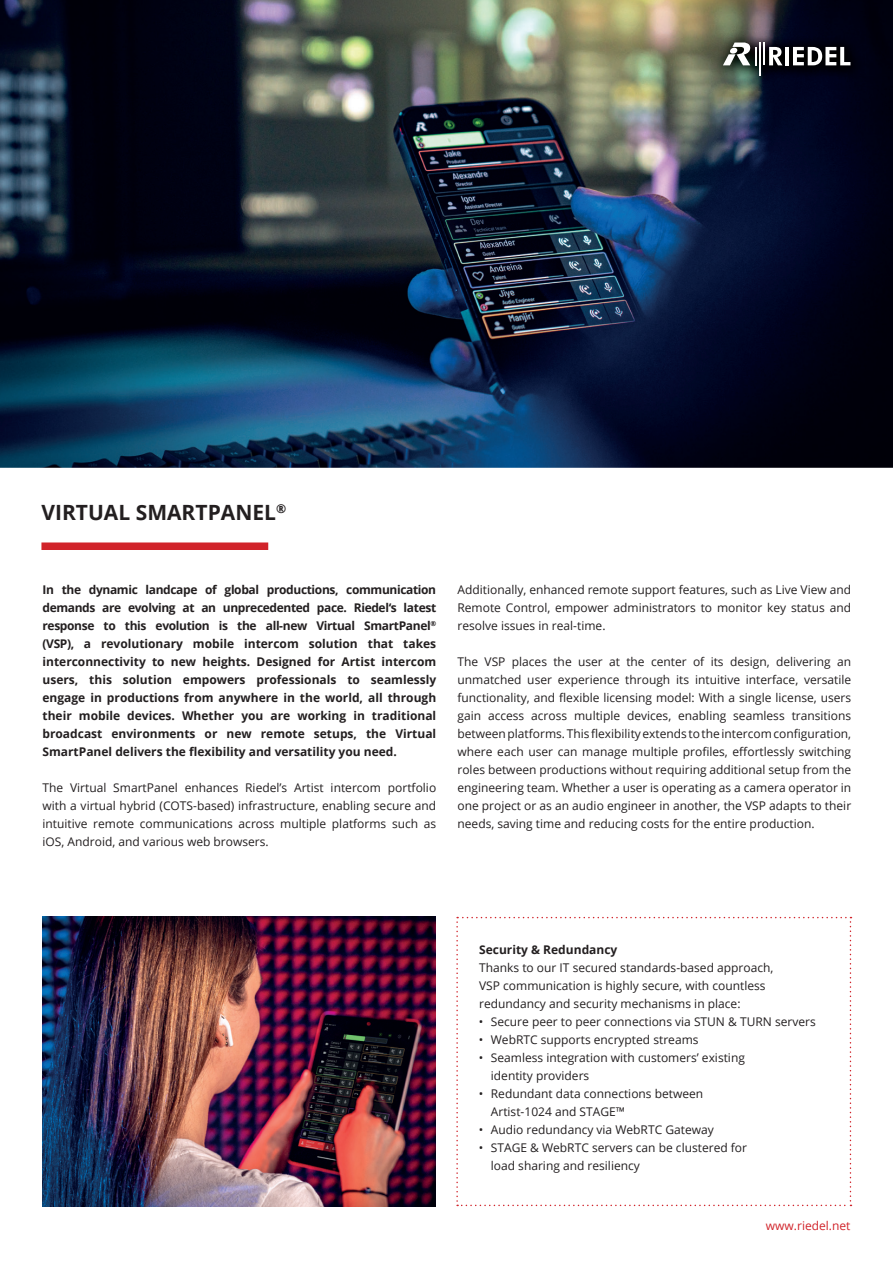
<style>
.page{position:relative;width:893px;height:1263px;background:#fff}
.page>*{position:absolute;margin:0;border:0;box-sizing:border-box;transform-origin:0 0}
.t1{font:700 21px "Open Sans";color:#231f20}
.t2{font:12px/18px "Open Sans";color:#231f20}
.t3{font:700 12px/18px "Open Sans";color:#231f20;text-align:justify}
.t4{font:12px "Open Sans";color:#d1232a}
</style>
<div class="page">
<img style="left:0;top:0;width:893px;height:468px">
<img style="left:711px;top:30px;width:154px;height:61px">
<svg style="left:769px;top:47px;width:13px;height:18px"></svg>
<hr style="left:785px;top:47px;width:4px;height:18px;background:#fff">
<svg style="left:793px;top:47px;width:57px;height:18px"></svg>
<svg style="left:723px;top:43px;width:33px;height:22px"></svg>
<hr style="left:759px;top:43px;width:2px;height:33px;background:#fff">
<hr style="left:763px;top:43px;width:2px;height:22px;background:#fff">
<div style="left:41px;top:542px;width:227px;height:8px;background:#d1232a"></div>
<img style="left:42px;top:917px;width:394px;height:289px">
<svg style="left:456px;top:917px;width:395px;height:289px"></svg>
<h1 class="t1" style="left:41px;top:497px;width:246px">VIRTUAL SMARTPANEL<sup>®</sup></h1>
<p class="t3" style="left:43px;top:580px;width:395px">In the dynamic landcape of global productions, communication demands are evolving at an unprecedented pace. Riedel‘s latest response to this evolution is the all-new Virtual SmartPanel<sup>® </sup>(VSP), a revolutionary mobile intercom solution that takes interconnectivity to new heights. Designed for Artist intercom users, this solution empowers professionals to seamlessly engage in productions from anywhere in the world, all through their mobile devices. Whether you are working in traditional broadcast environments or new remote setups, the Virtual SmartPanel delivers the flexibility and versatility you need.</p>
<p class="t2" style="left:43px;top:778px;width:395px;text-align:justify">The Virtual SmartPanel enhances Riedel’s Artist intercom portfolio with a virtual hybrid (COTS-based) infrastructure, enabling secure and intuitive remote communications across multiple platforms such as iOS, Android, and various web browsers.</p>
<p class="t2" style="left:457px;top:580px;width:395px;text-align:justify">Additionally, enhanced remote support features, such as Live View and Remote Control, empower administrators to monitor key status and resolve issues in real-time.</p>
<p class="t2" style="left:457px;top:652px;width:395px;text-align:justify">The VSP places the user at the center of its design, delivering an unmatched user experience through its intuitive interface, versatile functionality, and flexible licensing model: With a single license, users gain access across multiple devices, enabling seamless transitions between platforms. This flexibility extends to the intercom configuration, where each user can manage multiple profiles, effortlessly switching roles between productions without requiring additional setup from the engineering team. Whether a user is operating as a camera operator in one project or as an audio engineer in another, the VSP adapts to their needs, saving time and reducing costs for the entire production.</p>
<p class="t3" style="left:479px;top:940px;width:140px">Security &amp; Redundancy</p>
<p class="t2" style="left:479px;top:958px;width:296px">Thanks to our IT secured standards-based approach,<br>VSP communication is highly secure, with countless redundancy and security mechanisms in place:</p>
<p class="t2" style="left:479px;top:1012px;width:338px">• Secure peer to peer connections via STUN &amp; TURN servers</p>
<p class="t2" style="left:479px;top:1030px;width:221px">• WebRTC supports encrypted streams</p>
<p class="t2" style="left:491px;top:1048px;width:256px;text-indent:-12px">• Seamless integration with customers’ existing identity providers</p>
<p class="t2" style="left:491px;top:1084px;width:214px;text-indent:-12px">• Redundant data connections between<br>Artist-1024 and STAGE™</p>
<p class="t2" style="left:479px;top:1120px;width:236px">• Audio redundancy via WebRTC Gateway</p>
<p class="t2" style="left:491px;top:1138px;width:258px;text-indent:-12px">• STAGE &amp; WebRTC servers can be clustered for load sharing and resiliency</p>
<p class="t4" style="left:766px;top:1217px;width:86px">www.riedel.net</p>
</div>
